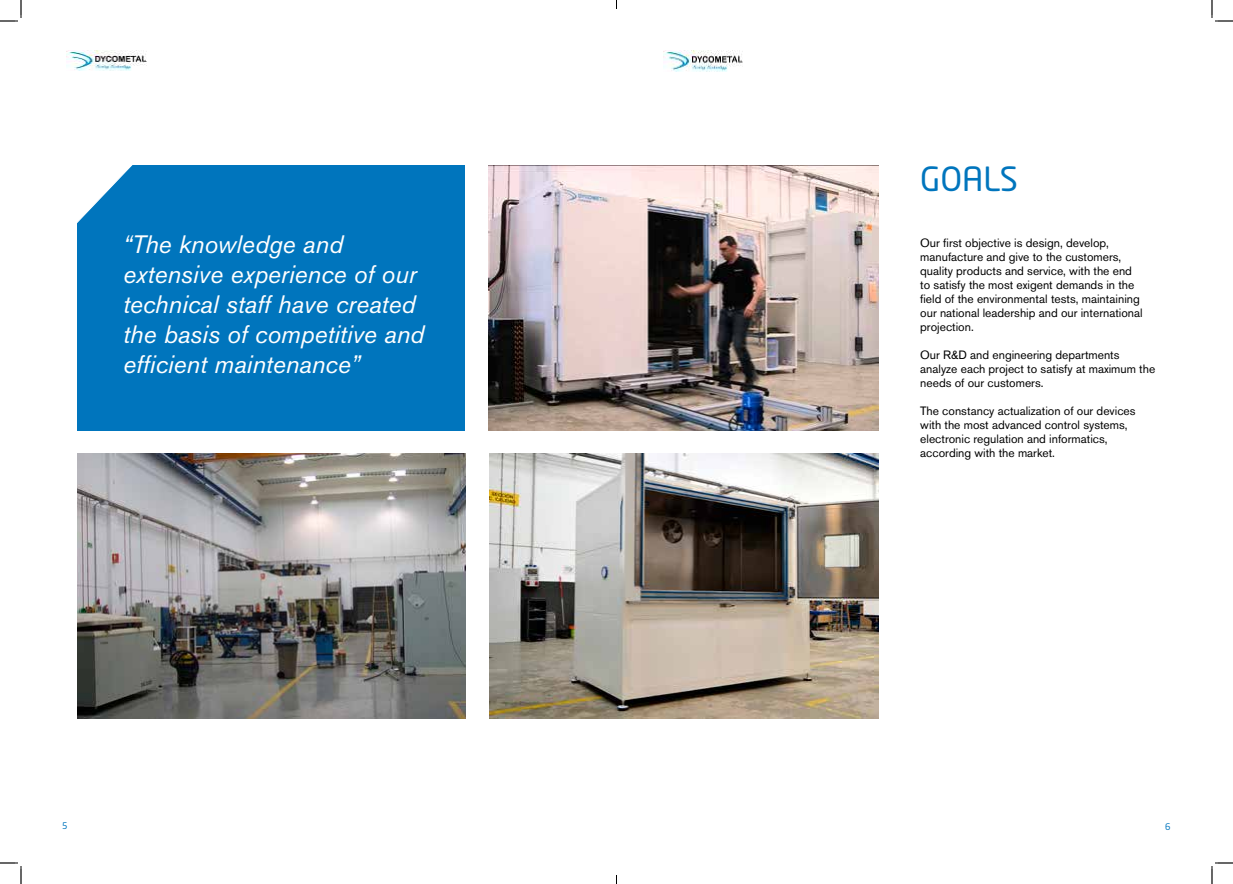
<style>
.page{position:relative;width:1233px;height:884px;background:#fff}
.page>*{position:absolute;margin:0;border:0;box-sizing:border-box;transform-origin:0 0}
.t1{font:33px "Neo Tech Std";color:#0075bd}
.t2{font:italic 25px/30px "Akzidenz Grotesk BE";color:#fff}
.t3{font:12px/14px "Akzidenz Grotesk BE";color:#000}
.t4{font:9px "Neo Tech Std";color:#0075bd}
</style>
<div class="page">
<img style="left:663px;top:51px;width:80px;height:21px">
<img style="left:67px;top:50px;width:80px;height:21px">
<img style="left:78px;top:453px;width:387px;height:265px">
<div style="left:78px;top:166px;width:387px;height:265px;background:#0075bd"></div>
<svg style="left:77px;top:165px;width:93px;height:103px"></svg>
<img style="left:489px;top:166px;width:389px;height:265px">
<img style="left:489px;top:453px;width:389px;height:265px">
<svg style="left:0;top:0;width:22px;height:22px"></svg>
<svg style="left:0;top:862px;width:22px;height:22px"></svg>
<svg style="left:1211px;top:0;width:22px;height:22px"></svg>
<svg style="left:1211px;top:862px;width:22px;height:22px"></svg>
<h2 class="t2" style="left:123px;top:230px;width:303px">“The knowledge and extensive experience of our technical staff have created the basis of competitive and efficient maintenance”</h2>
<h1 class="t1" style="left:920px;top:158px;width:99px">GOALS</h1>
<p class="t3" style="left:920px;top:236px;width:224px">Our first objective is design, develop, manufacture and give to the customers, quality products and service, with the end to satisfy the most exigent demands in the field of the environmental tests, maintaining our national leadership and our international projection.</p>
<p class="t3" style="left:920px;top:348px;width:236px">Our R&amp;D and engineering departments analyze each project to satisfy at maximum the needs of our customers.</p>
<p class="t3" style="left:920px;top:404px;width:217px">The constancy actualization of our devices with the most advanced control systems, electronic regulation and informatics, according with the market.</p>
<p class="t4" style="left:62px;top:820px;width:7px">5</p>
<p class="t4" style="left:1165px;top:821px;width:7px">6</p>
</div>
